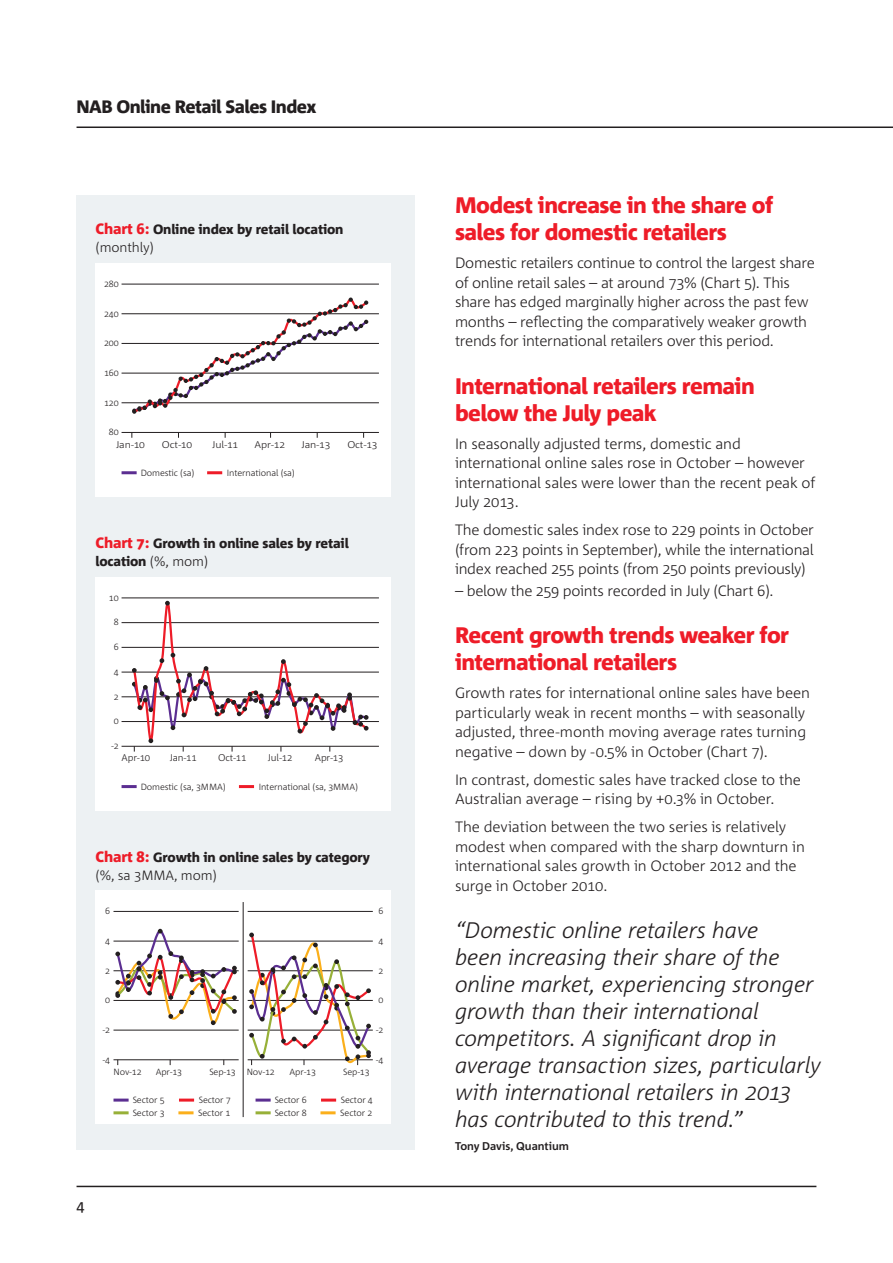
<style>
.page{position:relative;width:893px;height:1263px;background:#fff}
.page>*{position:absolute;margin:0;border:0;box-sizing:border-box;transform-origin:0 0}
._00_Subhead{font:italic 300 22.5px/27px "Corpid C1";letter-spacing:-.01em;color:#231f20}
._00_Subhead-2{font:800 22.5px/27px "Corpid C1";letter-spacing:-.03em;color:#ee1c28}
.t1{font:800 18px "Corpid C1";letter-spacing:-.03em;color:#231f20}
._01_Body_copy{font:300 15px/19.5px "Corpid C1";letter-spacing:-.015em;color:#231f20}
.t2{font:15px "Corpid C1";color:#231f20}
.t3{font:800 13.5px/18px "Corpid C1";letter-spacing:-.01em;color:#231f20}
._01_Body_copy-2{font:700 11.25px "Corpid C1";letter-spacing:-.005em;color:#231f20}
.t4{font:300 9.75px "Corpid C1";letter-spacing:-.01em;color:#231f20;scale:1.07 1}
.t5{font:300 9.75px "Corpid C1";letter-spacing:-.01em;color:#231f20}
.t6{font:300 9px "Corpid C1";letter-spacing:-.01em;color:#231f20}
.s1{font-size:15px;color:#ee1c28}
.s2{font-weight:300}
</style>
<div class="page">
<hr style="left:77px;top:1186px;width:739px;height:1px;background:#231f20">
<div style="left:77px;top:196px;width:338px;height:954px;background:#edf1f3"></div>
<div style="left:96px;top:263px;width:295px;height:234px;background:#fff"></div>
<hr style="left:122px;top:284px;width:257px;height:1px;background:#231f20">
<hr style="left:122px;top:313px;width:257px;height:1px;background:#231f20">
<hr style="left:122px;top:373px;width:257px;height:1px;background:#231f20">
<hr style="left:122px;top:343px;width:257px;height:1px;background:#231f20">
<hr style="left:122px;top:402px;width:257px;height:1px;background:#231f20">
<hr style="left:122px;top:432px;width:257px;height:1px;background:#231f20">
<hr style="left:122px;top:471px;width:15px;height:3px;background:#5b2e91">
<hr style="left:207px;top:471px;width:15px;height:3px;background:#ee1c28">
<svg style="left:131px;top:297px;width:238px;height:117px"></svg>
<div style="left:96px;top:577px;width:295px;height:234px;background:#fff"></div>
<hr style="left:122px;top:598px;width:257px;height:1px;background:#231f20">
<hr style="left:122px;top:672px;width:257px;height:1px;background:#231f20">
<hr style="left:122px;top:696px;width:257px;height:1px;background:#231f20">
<hr style="left:122px;top:721px;width:257px;height:1px;background:#231f20">
<hr style="left:122px;top:746px;width:257px;height:1px;background:#231f20">
<hr style="left:122px;top:622px;width:257px;height:1px;background:#231f20">
<hr style="left:122px;top:647px;width:257px;height:1px;background:#231f20">
<hr style="left:122px;top:785px;width:15px;height:3px;background:#5b2e91">
<hr style="left:239px;top:785px;width:15px;height:3px;background:#ee1c28">
<svg style="left:131px;top:600px;width:238px;height:151px"></svg>
<div style="left:96px;top:890px;width:295px;height:234px;background:#fff"></div>
<hr style="left:113px;top:911px;width:260px;height:1px;background:#231f20">
<hr style="left:113px;top:941px;width:260px;height:1px;background:#231f20">
<hr style="left:113px;top:970px;width:260px;height:1px;background:#231f20">
<hr style="left:113px;top:1000px;width:260px;height:1px;background:#231f20">
<hr style="left:113px;top:1030px;width:260px;height:1px;background:#231f20">
<hr style="left:113px;top:1059px;width:260px;height:1px;background:#231f20">
<hr style="left:113px;top:1098px;width:16px;height:3px;background:#5b2e91">
<hr style="left:179px;top:1098px;width:15px;height:3px;background:#ee1c28">
<hr style="left:113px;top:1111px;width:16px;height:3px;background:#97b038">
<hr style="left:178px;top:1111px;width:16px;height:3px;background:#fbaf1b">
<hr style="left:256px;top:1098px;width:15px;height:3px;background:#5b2e91">
<hr style="left:321px;top:1098px;width:15px;height:3px;background:#ee1c28">
<hr style="left:256px;top:1111px;width:15px;height:3px;background:#97b038">
<hr style="left:320px;top:1111px;width:16px;height:3px;background:#fbaf1b">
<svg style="left:239px;top:902px;width:9px;height:190px"></svg>
<hr style="left:243px;top:902px;width:1px;height:215px;background:#231f20">
<svg style="left:115px;top:928px;width:123px;height:98px"></svg>
<svg style="left:249px;top:932px;width:123px;height:134px"></svg>
<hr style="left:77px;top:126px;width:816px;height:2px;background:#231f20">
<p class="t1" style="left:77px;top:95px;width:242px">NAB Online Retail Sales Index</p>
<p class="t3" style="left:96px;top:220px;width:249px"><span class="s1">Chart 6:</span> Online index by retail location <span class="s2">(monthly)</span></p>
<p class="t6" style="left:104px;top:278px;width:16px">280</p>
<p class="t6" style="left:104px;top:308px;width:16px">240</p>
<p class="t6" style="left:104px;top:337px;width:16px">200</p>
<p class="t6" style="left:104px;top:367px;width:16px">160</p>
<p class="t6" style="left:104px;top:397px;width:16px">120</p>
<p class="t6" style="left:109px;top:426px;width:11px">80</p>
<p class="t4" style="left:116px;top:438px;width:29px">Jan-10</p>
<p class="t4" style="left:162px;top:438px;width:30px">Oct-10</p>
<p class="t4" style="left:212px;top:438px;width:26px">Jul-11</p>
<p class="t4" style="left:254px;top:438px;width:30px">Apr-12</p>
<p class="t4" style="left:301px;top:438px;width:29px">Jan-13</p>
<p class="t4" style="left:347px;top:438px;width:30px">Oct-13</p>
<p class="t6" style="left:141px;top:467px;width:55px">Domestic (sa)</p>
<p class="t6" style="left:227px;top:467px;width:69px">International (sa)</p>
<p class="t3" style="left:96px;top:534px;width:255px"><span class="s1">Chart 7:</span> Growth in online sales by retail location <span class="s2">(%, mom)</span></p>
<p class="t6" style="left:109px;top:592px;width:11px">10</p>
<p class="t6" style="left:114px;top:617px;width:6px">8</p>
<p class="t6" style="left:114px;top:641px;width:6px">6</p>
<p class="t6" style="left:114px;top:666px;width:6px">4</p>
<p class="t6" style="left:114px;top:691px;width:6px">2</p>
<p class="t6" style="left:114px;top:715px;width:6px">0</p>
<p class="t6" style="left:111px;top:740px;width:9px">-2</p>
<p class="t6" style="left:141px;top:781px;width:87px">Domestic (sa, 3MMA)</p>
<p class="t6" style="left:259px;top:781px;width:101px">International (sa, 3MMA)</p>
<p class="t5" style="left:122px;top:752px;width:30px">Apr-10</p>
<p class="t5" style="left:170px;top:752px;width:29px">Jan-11</p>
<p class="t5" style="left:218px;top:752px;width:30px">Oct-11</p>
<p class="t5" style="left:268px;top:752px;width:26px">Jul-12</p>
<p class="t5" style="left:315px;top:752px;width:30px">Apr-13</p>
<p class="t3" style="left:96px;top:847px;width:276px"><span class="s1">Chart 8:</span> Growth in online sales by category <span class="s2">(%, sa 3MMA, mom)</span></p>
<p class="t6" style="left:105px;top:905px;width:6px">6</p>
<p class="t6" style="left:105px;top:935px;width:6px">4</p>
<p class="t6" style="left:105px;top:965px;width:6px">2</p>
<p class="t6" style="left:105px;top:994px;width:6px">0</p>
<p class="t6" style="left:102px;top:1024px;width:9px">-2</p>
<p class="t6" style="left:102px;top:1054px;width:9px">-4</p>
<p class="t6" style="left:379px;top:905px;width:6px">6</p>
<p class="t6" style="left:379px;top:935px;width:6px">4</p>
<p class="t6" style="left:379px;top:965px;width:6px">2</p>
<p class="t6" style="left:379px;top:994px;width:6px">0</p>
<p class="t6" style="left:376px;top:1024px;width:9px">-2</p>
<p class="t6" style="left:376px;top:1054px;width:9px">-4</p>
<p class="t6" style="left:113px;top:1066px;width:30px">Nov-12</p>
<p class="t6" style="left:156px;top:1066px;width:28px">Apr-13</p>
<p class="t6" style="left:209px;top:1066px;width:67px">Sep-13 Nov-12</p>
<p class="t6" style="left:290px;top:1066px;width:28px">Apr-13</p>
<p class="t6" style="left:343px;top:1066px;width:28px">Sep-13</p>
<p class="t2" style="left:77px;top:1196px;width:10px">4</p>
<p class="t6" style="left:133px;top:1094px;width:34px">Sector 5</p>
<p class="t6" style="left:199px;top:1094px;width:34px">Sector 7</p>
<p class="t6" style="left:133px;top:1107px;width:34px">Sector 3</p>
<p class="t6" style="left:198px;top:1107px;width:34px">Sector 1</p>
<p class="t6" style="left:275px;top:1094px;width:34px">Sector 6</p>
<p class="t6" style="left:341px;top:1094px;width:34px">Sector 4</p>
<p class="t6" style="left:275px;top:1107px;width:34px">Sector 8</p>
<p class="t6" style="left:340px;top:1107px;width:34px">Sector 2</p>
<p class="_00_Subhead-2" style="left:455px;top:191px;width:320px">Modest increase in the share of sales for domestic retailers</p>
<p class="_01_Body_copy" style="left:455px;top:253px;width:361px">Domestic retailers continue to control the largest share of online retail sales – at around 73% (Chart 5). This share has edged marginally higher across the past few months – reflecting the comparatively weaker growth trends for international retailers over this period.</p>
<p class="_00_Subhead-2" style="left:455px;top:372px;width:301px">International retailers remain below the July peak</p>
<p class="_01_Body_copy" style="left:455px;top:433px;width:362px">In seasonally adjusted terms, domestic and international online sales rose in October – however international sales were lower than the recent peak of July 2013.</p>
<p class="_01_Body_copy" style="left:455px;top:520px;width:360px;text-align:justify">The domestic sales index rose to 229 points in October (from 223 points in September), while the international index reached 255 points (from 250 points previously)</p>
<p class="_01_Body_copy" style="left:455px;top:580px;width:320px">– below the 259 points recorded in July (Chart 6).</p>
<p class="_00_Subhead-2" style="left:455px;top:621px;width:336px">Recent growth trends weaker for international retailers</p>
<p class="_01_Body_copy" style="left:455px;top:683px;width:357px">Growth rates for international online sales have been particularly weak in recent months – with seasonally adjusted, three-month moving average rates turning negative – down by -0.5% in October (Chart 7).</p>
<p class="_01_Body_copy" style="left:455px;top:769px;width:347px">In contrast, domestic sales have tracked close to the<br>Australian average – rising by +0.3% in October.</p>
<p class="_01_Body_copy" style="left:455px;top:817px;width:351px">The deviation between the two series is relatively modest when compared with the sharp downturn in international sales growth in October 2012 and the surge in October 2010.</p>
<p class="_00_Subhead" style="left:455px;top:916px;width:367px">“Domestic online retailers have<br>been increasing their share of the online market, experiencing stronger growth than their international competitors. A significant drop in average transaction sizes, particularly with international retailers in 2013 has contributed to this trend.”</p>
<p class="_01_Body_copy-2" style="left:455px;top:1139px;width:116px">Tony Davis, Quantium</p>
</div>
